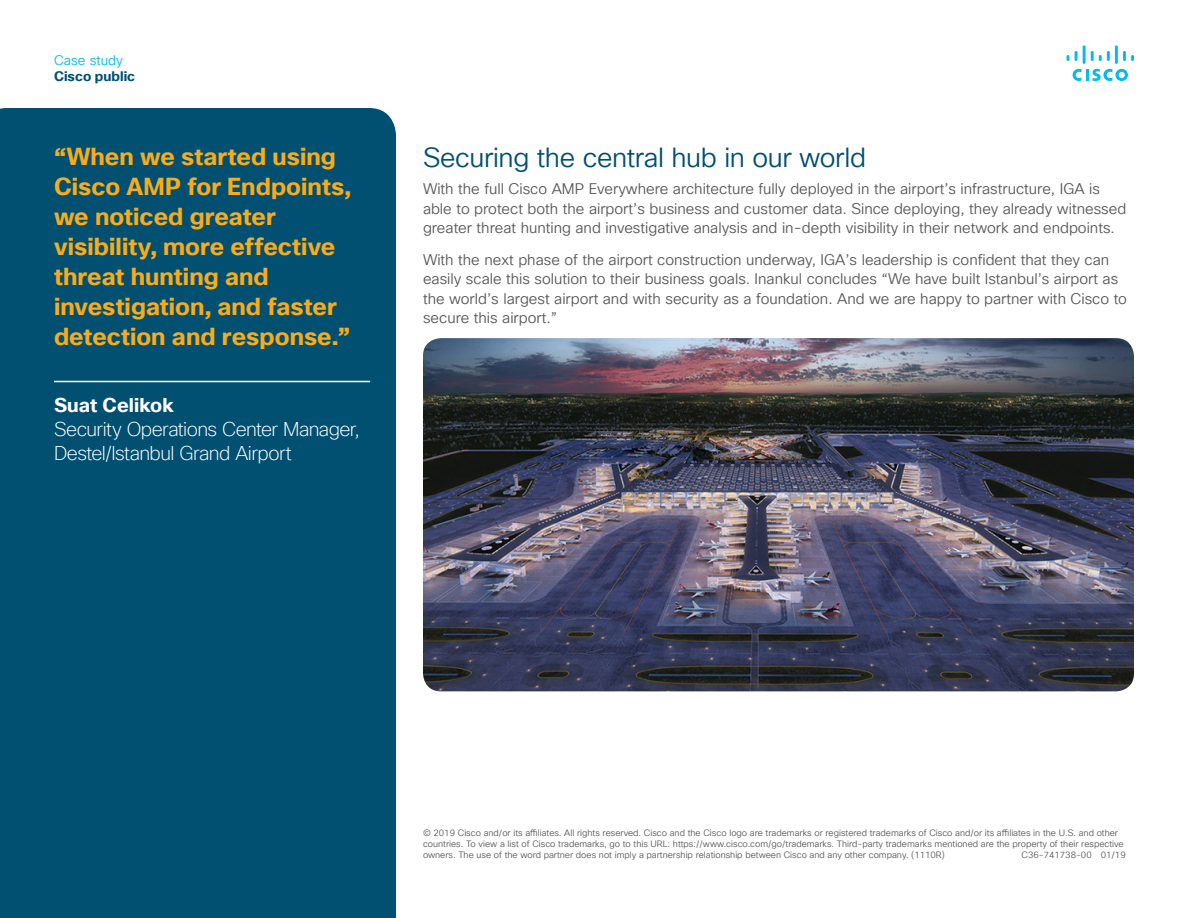
<style>
.page{position:relative;width:1188px;height:918px;background:#fff}
.page>*{position:absolute;margin:0;border:0;box-sizing:border-box;transform-origin:0 0}
.Subhead2_Indigo{font:27px "Cisco Sans TT Light";letter-spacing:-.015em;color:#005073}
.Pull_Quote_Body{font:700 24px/30px "Cisco Sans TT";color:#faab1a}
.Pull_Quote_Author_Ti{font:200 19.5px/24px "Cisco Sans TT";letter-spacing:-.03em;color:#fff}
.Pull_Quote_Author_Na{font:700 19.5px "Cisco Sans TT";color:#fff}
.Body{font:15px/19.5px "Cisco Sans TT Light";color:#57585a}
.t1{font:700 13.5px "Cisco Sans TT";color:#005073}
.t2{font:13.5px "Cisco Sans TT Light";color:#01bcec}
.t3{font:9px/11.2px "Cisco Sans TT Light";color:#57585a}
</style>
<div class="page">
<svg style="left:1073px;top:69px;width:55px;height:12px"></svg>
<svg style="left:1067px;top:55px;width:2px;height:6px"></svg>
<svg style="left:1075px;top:51px;width:3px;height:10px"></svg>
<hr style="left:1083px;top:45px;width:3px;height:19px;background:#01bcec">
<svg style="left:1091px;top:51px;width:19px;height:10px"></svg>
<hr style="left:1115px;top:45px;width:3px;height:19px;background:#01bcec">
<svg style="left:1123px;top:51px;width:11px;height:10px"></svg>
<div style="left:0;top:108px;width:396px;height:810px;background:#015072"></div>
<hr style="left:54px;top:381px;width:316px;height:1px;background:#fff">
<img style="left:423px;top:338px;width:711px;height:353px">
<p class="t2" style="left:54px;top:51px;width:71px">Case study</p>
<p class="t1" style="left:54px;top:67px;width:83px">Cisco public</p>
<p class="Pull_Quote_Body" style="left:54px;top:142px;width:298px">“When we started using<br>Cisco AMP for Endpoints, we noticed greater visibility, more effective threat hunting and investigation, and faster detection and response.”</p>
<p class="Pull_Quote_Author_Na" style="left:54px;top:392px;width:121px">Suat Celikok</p>
<p class="Pull_Quote_Author_Ti" style="left:54px;top:418px;width:307px">Security Operations Center Manager,<br>Destel/Istanbul Grand Airport</p>
<p class="Subhead2_Indigo" style="left:423px;top:140px;width:445px">Securing the central hub in our world</p>
<p class="Body" style="left:423px;top:180px;width:705px">With the full Cisco AMP Everywhere architecture fully deployed in the airport’s infrastructure, IGA is able to protect both the airport’s business and customer data. Since deploying, they already witnessed greater threat hunting and investigative analysis and in-depth visibility in their network and endpoints.</p>
<p class="Body" style="left:423px;top:250px;width:706px">With the next phase of the airport construction underway, IGA’s leadership is confident that they can easily scale this solution to their business goals. Inankul concludes “We have built Istanbul’s airport as the world’s largest airport and with security as a foundation. And we are happy to partner with Cisco to secure this airport.”</p>
<p class="t3" style="left:423px;top:827px;width:702px">© 2019 Cisco and/or its affiliates. All rights reserved. Cisco and the Cisco logo are trademarks or registered trademarks of Cisco and/or its affiliates in the U.S. and other countries. To view a list of Cisco trademarks, go to this URL: https://www.cisco.com/go/trademarks. Third-party trademarks mentioned are the property of their respective owners. The use of the word partner does not imply a partnership relationship between Cisco and any other company. (1110R)</p>
<p class="t3" style="left:1022px;top:850px;width:106px">C36-741738-00 01/19</p>
</div>
